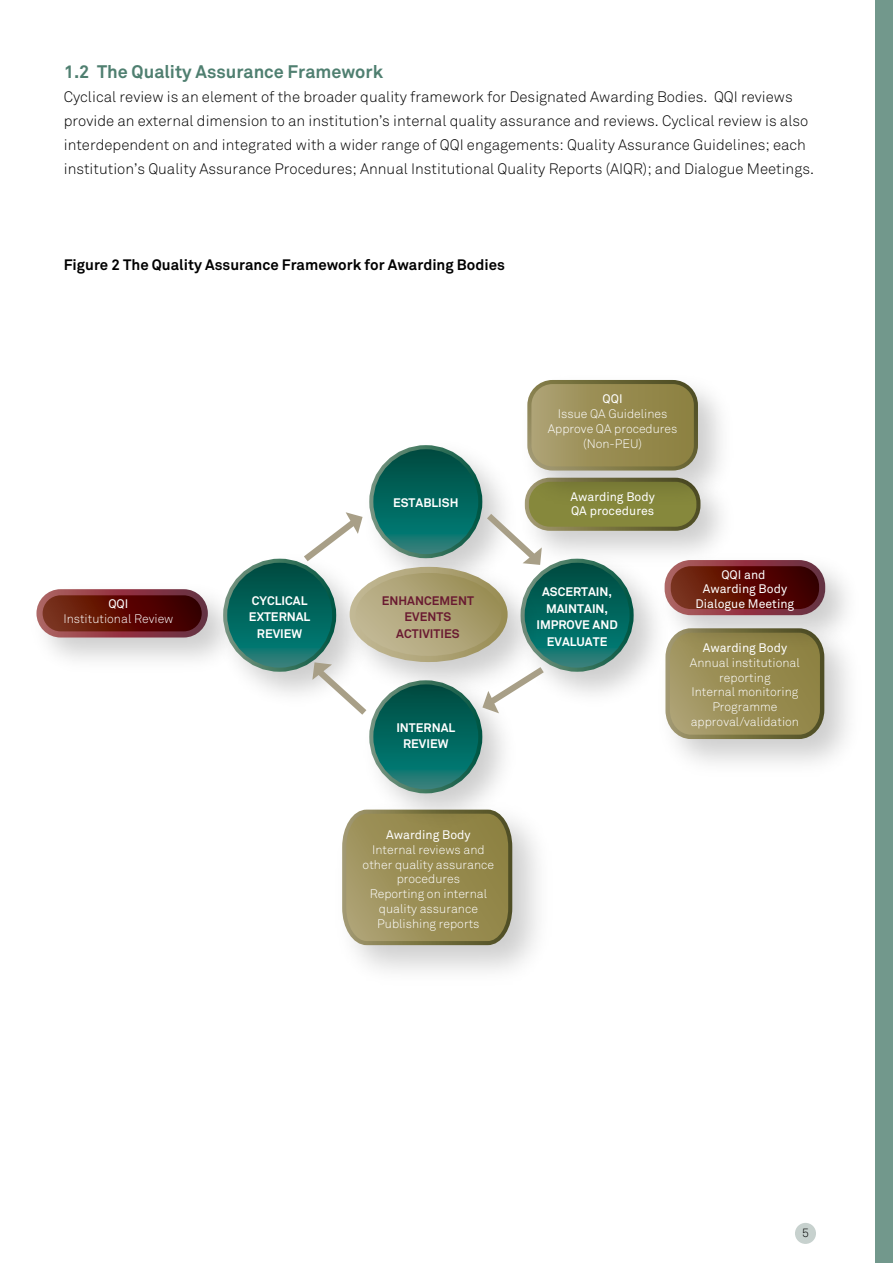
<style>
.page{position:relative;width:893px;height:1263px;background:#fff}
.page>*{position:absolute;margin:0;border:0;box-sizing:border-box;transform-origin:0 0}
.t1{font:700 18px "Akkurat";color:#4f7f70}
.t2{font:300 15px/24px "Akkurat";color:#000}
.t3{font:700 15px "Akkurat";color:#000}
.t4{font:300 12.3px/14.7px "Akkurat";color:#fff;text-align:center}
.t5{font:12.3px/14.7px "Akkurat";color:#fff}
.t6{font:700 12.3px/16.4px "Akkurat";color:#fff;text-align:center}
.t7{font:700 12.3px/16.4px "Akkurat";color:#6a1b31;text-align:center}
.t8{font:300 12px "Akkurat";color:#000}
</style>
<div class="page">
<div style="left:795px;top:1223px;width:21px;height:21px;background:#c7d1ce;border-radius:50%"></div>
<div style="left:875px;top:0;width:18px;height:1263px;background:#72988c"></div>
<img style="left:551px;top:516px;width:171px;height:28px">
<div style="left:527px;top:480px;width:171px;height:49px;background:#86883c;border-radius:23px"></div>
<div style="left:525px;top:478px;width:175px;height:53px;border:4px solid #fff;border-radius:23px"></div>
<img style="left:528px;top:389px;width:194px;height:127px">
<svg style="left:529px;top:385px;width:167px;height:83px;background:#9a8f56"></svg>
<div style="left:527px;top:380px;width:171px;height:90px;border:4px solid #fff;border-radius:23px"></div>
<svg style="left:665px;top:660px;width:161px;height:81px;background:#998f5a"></svg>
<img style="left:679px;top:544px;width:174px;height:116px">
<svg style="left:679px;top:563px;width:143px;height:49px;background:#5c1108"></svg>
<div style="left:665px;top:560px;width:160px;height:55px;border:6px solid #fff;border-radius:23px"></div>
<img style="left:43px;top:596px;width:164px;height:64px">
<svg style="left:40px;top:592px;width:165px;height:42px;background:#5c1107"></svg>
<div style="left:36px;top:589px;width:172px;height:48px;border:6px solid #fff;border-radius:21px"></div>
<svg style="left:342px;top:816px;width:172px;height:131px;background:#9c915c"></svg>
<img style="left:371px;top:429px;width:157px;height:78px">
<svg style="left:371px;top:447px;width:109px;height:109px;background:#035d53"></svg>
<div style="left:369px;top:445px;width:113px;height:113px;border:4px solid #fff;border-radius:50%"></div>
<img style="left:353px;top:721px;width:175px;height:118px">
<svg style="left:371px;top:682px;width:109px;height:109px;background:#086e66"></svg>
<div style="left:369px;top:680px;width:113px;height:113px;border:4px solid #fff;border-radius:50%"></div>
<img style="left:551px;top:542px;width:128px;height:175px">
<svg style="left:523px;top:561px;width:109px;height:109px;background:#06665d"></svg>
<div style="left:521px;top:559px;width:113px;height:113px;border:4px solid #fff;border-radius:50%"></div>
<img style="left:207px;top:558px;width:90px;height:136px">
<svg style="left:225px;top:561px;width:109px;height:109px;background:#09675e"></svg>
<div style="left:223px;top:559px;width:113px;height:113px;border:4px solid #fff;border-radius:50%"></div>
<svg style="left:297px;top:507px;width:254px;height:214px"></svg>
<p class="t1" style="left:64px;top:60px;width:321px">1.2 The Quality Assurance Framework</p>
<p class="t2" style="left:64px;top:85px;width:752px">Cyclical review is an element of the broader quality framework for Designated Awarding Bodies. QQI reviews provide an external dimension to an institution’s internal quality assurance and reviews. Cyclical review is also interdependent on and integrated with a wider range of QQI engagements: Quality Assurance Guidelines; each institution’s Quality Assurance Procedures; Annual Institutional Quality Reports (AIQR); and Dialogue Meetings.</p>
<p class="t3" style="left:64px;top:255px;width:443px">Figure 2 The Quality Assurance Framework for Awarding Bodies</p>
<p class="t5" style="left:108px;top:597px;width:22px">QQI</p>
<p class="t4" style="left:63px;top:612px;width:112px">Institutional Review</p>
<p class="t6" style="left:393px;top:494px;width:67px">ESTABLISH</p>
<p class="t6" style="left:249px;top:593px;width:63px">CYCLICAL<br>EXTERNAL<br>REVIEW</p>
<p class="t7" style="left:382px;top:593px;width:94px">ENHANCEMENT<br>EVENTS<br>ACTIVITIES</p>
<p class="t6" style="left:396px;top:719px;width:60px">INTERNAL<br>REVIEW</p>
<p class="t5" style="left:386px;top:828px;width:86px">Awarding Body</p>
<p class="t4" style="left:363px;top:842px;width:133px">Internal reviews and other quality assurance procedures<br>Reporting on internal quality assurance<br>Publishing reports</p>
<p class="t5" style="left:603px;top:392px;width:22px">QQI</p>
<p class="t4" style="left:548px;top:407px;width:131px">Issue QA Guidelines<br>Approve QA procedures (Non-PEU)</p>
<p class="t5" style="left:570px;top:489px;width:86px">Awarding Body<br>QA procedures</p>
<p class="t6" style="left:536px;top:584px;width:83px">ASCERTAIN,<br>MAINTAIN,<br>IMPROVE AND<br>EVALUATE</p>
<p class="t5" style="left:696px;top:567px;width:100px;text-align:center">QQI and<br>Awarding Body<br>Dialogue Meeting</p>
<p class="t5" style="left:703px;top:641px;width:86px">Awarding Body</p>
<p class="t4" style="left:690px;top:655px;width:111px">Annual institutional reporting<br>Internal monitoring<br>Programme approval/validation</p>
<p class="t8" style="left:802px;top:1226px;width:8px">5</p>
</div>
